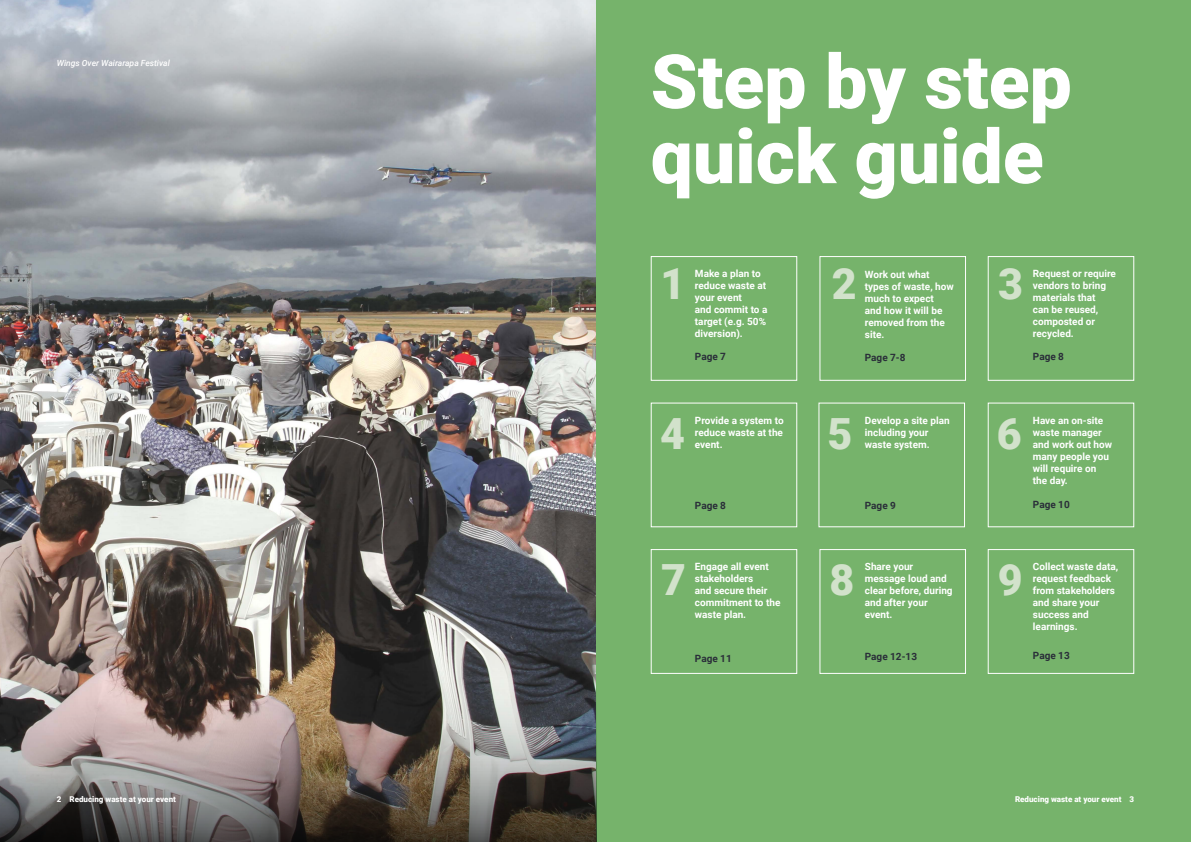
<style>
.page{position:relative;width:1191px;height:842px;background:#fff}
.page>*{position:absolute;margin:0;border:0;box-sizing:border-box;transform-origin:0 0}
.t1{font:900 75px/75px "Roboto";color:#fff}
.t2{font:900 43px "Roboto";color:#d2e2cb}
.t3{font:700 10px/12px "Roboto";color:#fff}
.t4{font:700 10px "Roboto";color:#2a2e39}
.t5{font:italic 500 8.5px "Roboto";color:#fff}
.t6{font:900 8px "Roboto";color:#fff}
</style>
<div class="page">
<img style="left:0;top:0;width:595px;height:662px">
<div style="left:596px;top:0;width:595px;height:842px;background:#76b36b"></div>
<div style="left:650px;top:256px;width:147px;height:125px;border:1px solid #fff"></div>
<div style="left:650px;top:549px;width:147px;height:125px;border:1px solid #fff"></div>
<div style="left:650px;top:403px;width:147px;height:124px;border:1px solid #fff"></div>
<div style="left:818px;top:403px;width:147px;height:124px;border:1px solid #fff"></div>
<div style="left:987px;top:403px;width:147px;height:124px;border:1px solid #fff"></div>
<div style="left:819px;top:256px;width:147px;height:125px;border:1px solid #fff"></div>
<div style="left:819px;top:549px;width:147px;height:125px;border:1px solid #fff"></div>
<div style="left:987px;top:256px;width:147px;height:125px;border:1px solid #fff"></div>
<div style="left:987px;top:549px;width:147px;height:125px;border:1px solid #fff"></div>
<img style="left:0;top:662px;width:596px;height:180px">
<p class="t5" style="left:57px;top:57px;width:115px">Wings Over Wairarapa Festival</p>
<h1 class="t1" style="left:650px;top:41px;width:422px">Step by step quick guide</h1>
<h2 class="t2" style="left:660px;top:254px;width:26px">1</h2>
<h4 class="t3" style="left:695px;top:267px;width:74px">Make a plan to reduce waste at your event<br>and commit to a target (e.g. 50% diversion).</h4>
<h4 class="t4" style="left:695px;top:349px;width:33px">Page 7</h4>
<h2 class="t2" style="left:832px;top:254px;width:26px">2</h2>
<h4 class="t3" style="left:865px;top:268px;width:90px">Work out what types of waste, how much to expect<br>and how it will be removed from the site.</h4>
<h4 class="t4" style="left:865px;top:350px;width:42px">Page 7-8</h4>
<h2 class="t2" style="left:998px;top:254px;width:26px">3</h2>
<h4 class="t3" style="left:1033px;top:267px;width:85px">Request or require vendors to bring materials that<br>can be reused, composted or recycled.</h4>
<h4 class="t4" style="left:1033px;top:349px;width:33px">Page 8</h4>
<h2 class="t2" style="left:660px;top:404px;width:26px">4</h2>
<h4 class="t3" style="left:695px;top:414px;width:90px;text-align:justify">Provide a system to reduce waste at the event.</h4>
<h4 class="t4" style="left:695px;top:499px;width:33px">Page 8</h4>
<h2 class="t2" style="left:827px;top:404px;width:26px">5</h2>
<h4 class="t3" style="left:865px;top:414px;width:86px">Develop a site plan including your waste system.</h4>
<h4 class="t4" style="left:865px;top:499px;width:33px">Page 9</h4>
<h2 class="t2" style="left:996px;top:404px;width:26px">6</h2>
<h4 class="t3" style="left:1033px;top:414px;width:81px">Have an on-site waste manager and work out how many people you will require on the day.</h4>
<h4 class="t4" style="left:1033px;top:498px;width:38px">Page 10</h4>
<h4 class="t3" style="left:695px;top:560px;width:87px">Engage all event stakeholders<br>and secure their commitment to the waste plan.</h4>
<h4 class="t4" style="left:695px;top:652px;width:38px">Page 11</h4>
<h4 class="t3" style="left:865px;top:560px;width:89px">Share your message loud and clear before, during and after your event.</h4>
<h4 class="t4" style="left:865px;top:650px;width:54px">Page 12-13</h4>
<h2 class="t2" style="left:661px;top:550px;width:26px">7</h2>
<h2 class="t2" style="left:829px;top:550px;width:26px">8</h2>
<h2 class="t2" style="left:997px;top:550px;width:26px">9</h2>
<h4 class="t3" style="left:1033px;top:560px;width:87px">Collect waste data, request feedback from stakeholders and share your success and learnings.</h4>
<h4 class="t4" style="left:1033px;top:649px;width:38px">Page 13</h4>
<p class="t6" style="left:57px;top:794px;width:121px">2 Reducing waste at your event</p>
<p class="t6" style="left:1015px;top:794px;width:121px">Reducing waste at your event 3</p>
</div>
